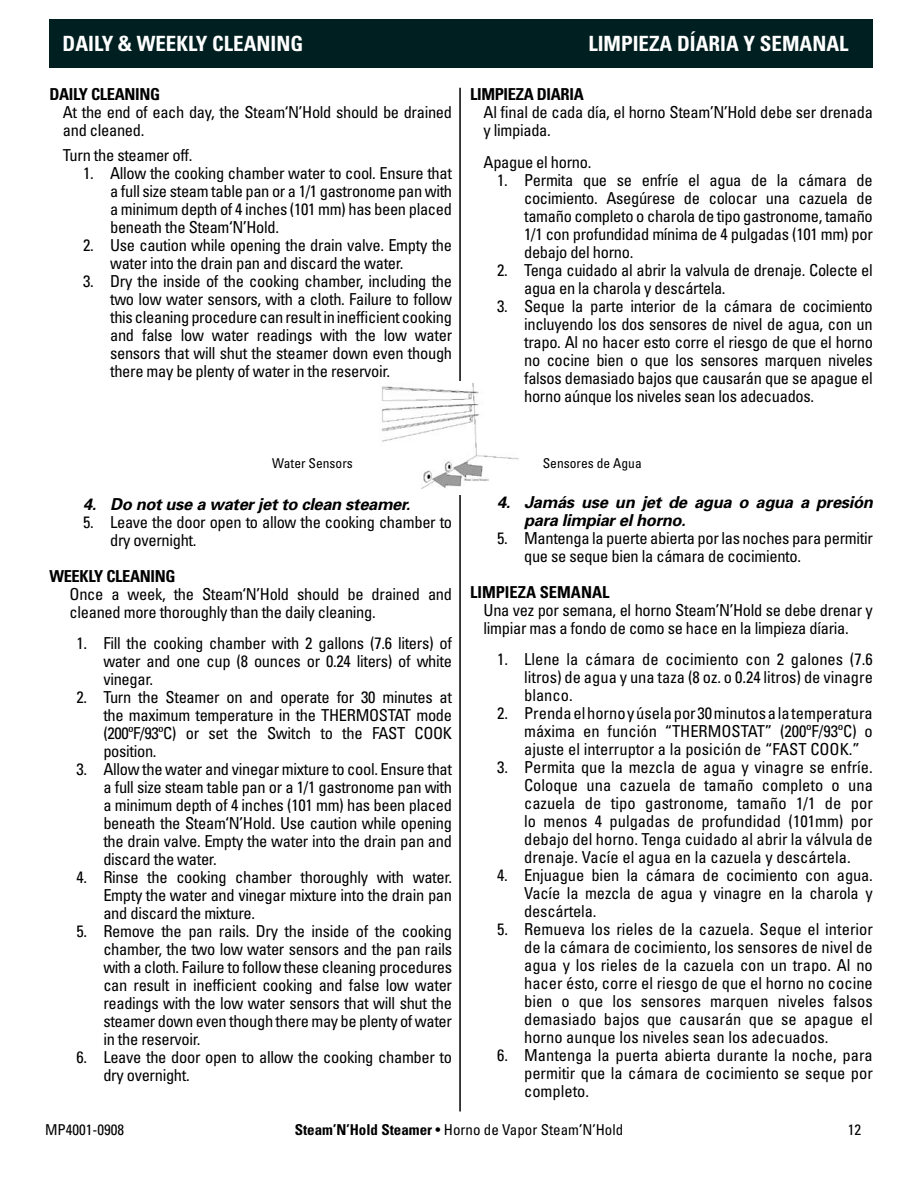
<style>
.page{position:relative;width:918px;height:1188px;background:#fff}
.page>*{position:absolute;margin:0;border:0;box-sizing:border-box;transform-origin:0 0}
.t1{font:700 condensed 21px "Univers";color:#fff}
.t2{font:condensed 16.5px/18px "Univers";letter-spacing:-.02em;color:#000;text-align:justify}
.t3{font:italic 700 16.5px/18px "Univers";letter-spacing:-.02em;color:#000}
.t4{font:700 condensed 16.5px "Univers";letter-spacing:-.02em;color:#000}
.t5{font:700 condensed 16.5px "Univers";color:#000}
.t6{font:condensed 15px "Univers";color:#000}
.t7{font:condensed 13.5px "Univers";color:#000}
.s1{font-weight:700}
</style>
<div class="page">
<div style="left:49px;top:19px;width:824px;height:48px;background:#001f20"></div>
<hr style="left:459px;top:88px;width:2px;height:1024px;background:#000">
<div style="left:371px;top:381px;width:149px;height:114px;background:#fff"></div>
<img style="left:381px;top:384px;width:137px;height:104px">
<p class="t1" style="left:63px;top:31px;width:233px">DAILY &amp; WEEKLY CLEANINGL</p>
<p class="t1" style="left:598px;top:31px;width:247px">IMPIEZA DÍARIA Y SEMANAL</p>
<p class="t4" style="left:49px;top:84px;width:111px">DAILY CLEANING</p>
<p class="t2" style="left:63px;top:103px;width:391px">At the end of each day, the Steam‘N’Hold should be drained and cleaned.</p>
<p class="t2" style="left:63px;top:146px;width:131px">Turn the steamer off.</p>
<p class="t2" style="left:110px;top:164px;width:344px;text-indent:-27px">1. Allow the cooking chamber water to cool. Ensure that a full size steam table pan or a 1/1 gastronome pan with a minimum depth of 4 inches (101 mm) has been placed beneath the Steam‘N’Hold.</p>
<p class="t2" style="left:110px;top:236px;width:343px;text-indent:-27px">2. Use caution while opening the drain valve. Empty the water into the drain pan and discard the water.</p>
<p class="t2" style="left:110px;top:272px;width:344px;text-indent:-27px">3. Dry the inside of the cooking chamber, including the two low water sensors, with a cloth. Failure to follow this cleaning procedure can result in inefficient cooking and false low water readings with the low water sensors that will shut the steamer down even though there may be plenty of water in the reservoir.</p>
<p class="t4" style="left:470px;top:84px;width:115px">LIMPIEZA DIARIA</p>
<p class="t2" style="left:484px;top:103px;width:391px">Al final de cada día, el horno Steam’N’Hold debe ser drenada y limpiada.</p>
<p class="t2" style="left:484px;top:153px;width:109px">Apague el horno.</p>
<p class="t2" style="left:524px;top:171px;width:350px;text-indent:-27px">1. Permita que se enfríe el agua de la cámara de cocimiento. Asegúrese de colocar una cazuela de tamaño completo o charola de tipo gastronome, tamaño 1/1 con profundidad mínima de 4 pulgadas (101 mm) por debajo del horno.</p>
<p class="t2" style="left:524px;top:261px;width:350px;text-indent:-27px">2. Tenga cuidado al abrir la valvula de drenaje. Colecte el agua en la charola y descártela.</p>
<p class="t2" style="left:524px;top:297px;width:350px;text-indent:-27px">3. Seque la parte interior de la cámara de cocimiento incluyendo los dos sensores de nivel de agua, con un trapo. Al no hacer esto corre el riesgo de que el horno no cocine bien o que los sensores marquen niveles falsos demasiado bajos que causarán que se apague el horno aúnque los niveles sean los adecuados.</p>
<p class="t7" style="left:272px;top:454px;width:82px">Water Sensors</p>
<p class="t7" style="left:543px;top:454px;width:100px">Sensores de Agua</p>
<p class="t3" style="left:83px;top:495px;width:329px">4. Do not use a water jet to clean steamer.</p>
<p class="t2" style="left:110px;top:513px;width:344px;text-indent:-27px">5. Leave the door open to allow the cooking chamber to dry overnight.</p>
<p class="t4" style="left:49px;top:566px;width:126px">WEEKLY CLEANING</p>
<p class="t2" style="left:70px;top:585px;width:384px">Once a week, the Steam‘N’Hold should be drained and cleaned more thoroughly than the daily cleaning.</p>
<p class="t2" style="left:103px;top:634px;width:350px;text-indent:-27px">1. Fill the cooking chamber with 2 gallons (7.6 liters) of water and one cup (8 ounces or 0.24 liters) of white vinegar.</p>
<p class="t2" style="left:103px;top:688px;width:350px;text-indent:-27px">2. Turn the Steamer on and operate for 30 minutes at the maximum temperature in the THERMOSTAT mode (200ºF/93ºC) or set the Switch to the FAST COOK position.</p>
<p class="t2" style="left:103px;top:760px;width:350px;text-indent:-27px">3. Allow the water and vinegar mixture to cool. Ensure that a full size steam table pan or a 1/1 gastronome pan with a minimum depth of 4 inches (101 mm) has been placed beneath the Steam‘N’Hold. Use caution while opening the drain valve. Empty the water into the drain pan and discard the water.</p>
<p class="t2" style="left:103px;top:868px;width:350px;text-indent:-27px">4. Rinse the cooking chamber thoroughly with water.<br>Empty the water and vinegar mixture into the drain pan and discard the mixture.</p>
<p class="t2" style="left:103px;top:922px;width:350px;text-indent:-27px">5. Remove the pan rails. Dry the inside of the cooking chamber, the two low water sensors and the pan rails with a cloth. Failure to follow these cleaning procedures can result in inefficient cooking and false low water readings with the low water sensors that will shut the steamer down even though there may be plenty of water in the reservoir.</p>
<p class="t2" style="left:103px;top:1048px;width:350px;text-indent:-27px">6. Leave the door open to allow the cooking chamber to dry overnight.</p>
<p class="t3" style="left:524px;top:493px;width:350px;text-indent:-27px">4. Jamás use un jet de agua o agua a presión para limpiar el horno.</p>
<p class="t2" style="left:524px;top:529px;width:350px;text-indent:-27px">5. Mantenga la puerte abierta por las noches para permitir que se seque bien la cámara de cocimiento.</p>
<p class="t5" style="left:470px;top:582px;width:140px">LIMPIEZA SEMANAL</p>
<p class="t2" style="left:484px;top:601px;width:391px">Una vez por semana, el horno Steam’N’Hold se debe drenar y limpiar mas a fondo de como se hace en la limpieza díaria.</p>
<p class="t2" style="left:524px;top:650px;width:350px;text-indent:-27px">1. Llene la cámara de cocimiento con 2 galones (7.6 litros) de agua y una taza (8 oz. o 0.24 litros) de vinagre blanco.</p>
<p class="t2" style="left:524px;top:704px;width:350px;text-indent:-27px">2. Prenda el horno y úsela por 30 minutos a la temperatura máxima en función “THERMOSTAT” (200ºF/93ºC) o ajuste el interruptor a la posición de “FAST COOK.”</p>
<p class="t2" style="left:524px;top:758px;width:350px;text-indent:-27px">3. Permita que la mezcla de agua y vinagre se enfríe.<br>Coloque una cazuela de tamaño completo o una cazuela de tipo gastronome, tamaño 1/1 de por lo menos 4 pulgadas de profundidad (101mm) por debajo del horno. Tenga cuidado al abrir la válvula de drenaje. Vacíe el agua en la cazuela y descártela.</p>
<p class="t2" style="left:524px;top:866px;width:350px;text-indent:-27px">4. Enjuague bien la cámara de cocimiento con agua.<br>Vacíe la mezcla de agua y vinagre en la charola y descártela.</p>
<p class="t2" style="left:524px;top:920px;width:350px;text-indent:-27px">5. Remueva los rieles de la cazuela. Seque el interior de la cámara de cocimiento, los sensores de nivel de agua y los rieles de la cazuela con un trapo. Al no hacer ésto, corre el riesgo de que el horno no cocine bien o que los sensores marquen niveles falsos demasiado bajos que causarán que se apague el horno aunque los niveles sean los adecuados.</p>
<p class="t2" style="left:524px;top:1046px;width:350px;text-indent:-27px">6. Mantenga la puerta abierta durante la noche, para permitir que la cámara de cocimiento se seque por completo.</p>
<p class="t6" style="left:45px;top:1121px;width:81px">MP4001-0908</p>
<p class="t6" style="left:295px;top:1121px;width:330px"><span class="s1">Steam’N’Hold Steamer</span> • Horno de Vapor Steam’N’Hold</p>
<p class="t6" style="left:848px;top:1121px;width:15px">12</p>
</div>
